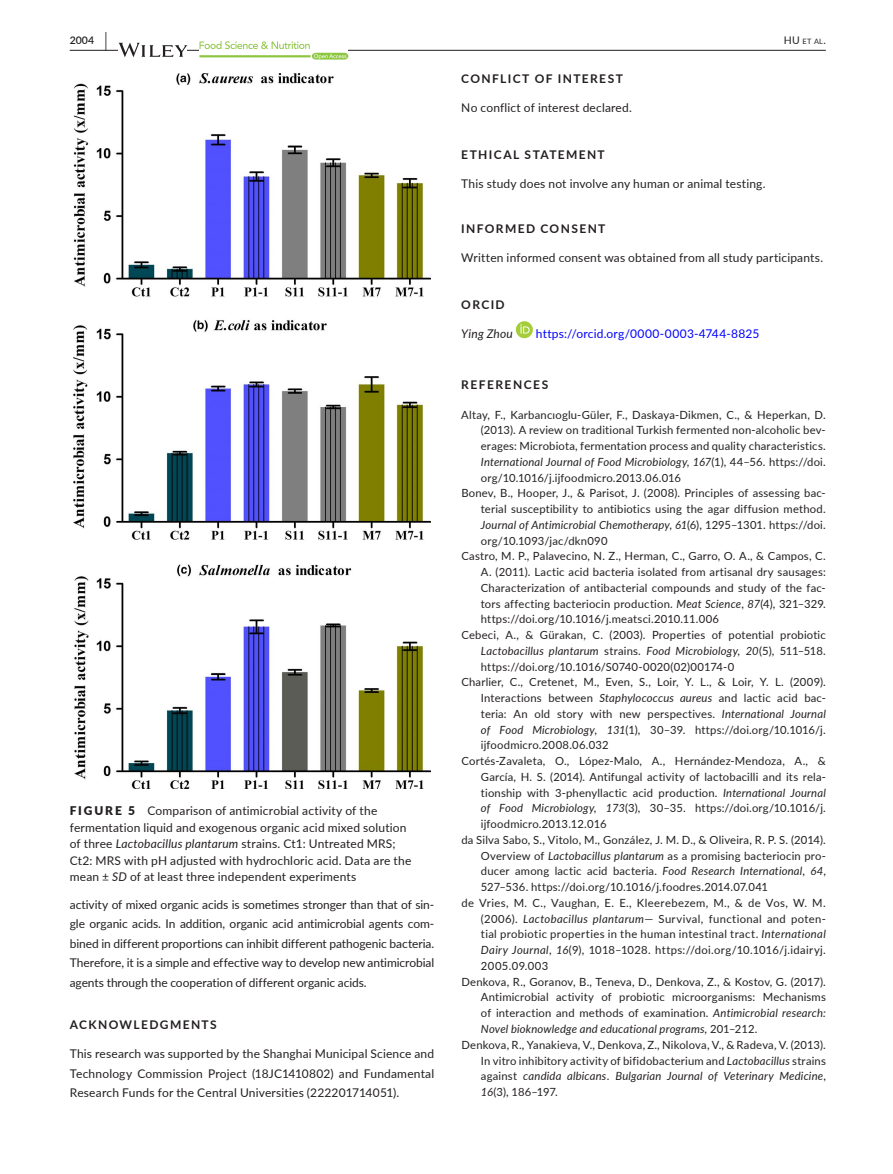
<style>
.page{position:relative;width:893px;height:1174px;background:#fff}
.page>*{position:absolute;margin:0;border:0;box-sizing:border-box;transform-origin:0 0}
.t1{font:12px/19.5px "Lato";letter-spacing:.015em;color:#231f20;text-align:justify}
.t2{font:700 12px "Lato";letter-spacing:.115em;color:#231f20}
.t3{font:12px "Lato";letter-spacing:.015em;color:#00f}
.t4{font:italic 12px "Lato";letter-spacing:.015em;color:#231f20}
.t5{font:11.25px "Lato";letter-spacing:.02em;color:#231f20}
.t6{font:italic 11.25px "Lato";letter-spacing:.015em;color:#231f20}
.t7{font:600 10.5px "Lato";color:#231f20}
.t8{font:7.35px "Lato";color:#231f20}
.s1{font-size:19.5px}
.s2{font-size:10.5px}
.s3{font-weight:900}
.s4{font-style:italic}
.s5{font-style:normal}
</style>
<div class="page">
<hr style="left:70px;top:50px;width:756px;height:1px;background:#231f20">
<svg style="left:119px;top:43px;width:68px;height:14px"></svg>
<svg style="left:199px;top:41px;width:149px;height:19px"></svg>
<div style="left:516px;top:321px;width:17px;height:17px;background:#a5cd39;border-radius:50%"></div>
<svg style="left:520px;top:324px;width:10px;height:9px"></svg>
<img style="left:73px;top:73px;width:358px;height:715px">
<p class="t7" style="left:70px;top:33px;width:39px">2004 <span class="s1">|</span></p>
<p class="t8" style="left:784px;top:36px;width:43px"><span class="s2">HU</span> et al<span class="s2">.</span></p>
<p class="t1" style="left:70px;top:802px;width:343px;line-height:16.5px;text-align:left"><span class="s3">FIGURE 5</span> Comparison of antimicrobial activity of the fermentation liquid and exogenous organic acid mixed solution of three <span class="s4">Lactobacillus plantarum</span> strains. Ct1: Untreated MRS; Ct2: MRS with pH adjusted with hydrochloric acid. Data are the mean ± <span class="s4">SD</span> of at least three independent experiments</p>
<p class="t1" style="left:70px;top:894px;width:366px">activity of mixed organic acids is sometimes stronger than that of sin&shy;gle organic acids. In addition, organic acid antimicrobial agents com&shy;bined in different proportions can inhibit different pathogenic bacteria.<br>Therefore, it is a simple and effective way to develop new antimicrobial agents through the cooperation of different organic acids.</p>
<p class="t2" style="left:70px;top:1015px;width:148px">ACKNOWLEDGMENTS</p>
<p class="t1" style="left:70px;top:1043px;width:366px">This research was supported by the Shanghai Municipal Science and Technology Commission Project (18JC1410802) and Fundamental Research Funds for the Central Universities (222201714051).</p>
<p class="t2" style="left:461px;top:70px;width:163px">CONFLICT OF INTEREST</p>
<p class="t1" style="left:461px;top:98px;width:172px">No conflict of interest declared.</p>
<p class="t2" style="left:461px;top:146px;width:145px">ETHICAL STATEMENT</p>
<p class="t1" style="left:461px;top:173px;width:306px">This study does not involve any human or animal testing.</p>
<p class="t2" style="left:461px;top:220px;width:146px">INFORMED CONSENT</p>
<p class="t1" style="left:461px;top:248px;width:363px">Written informed consent was obtained from all study participants.</p>
<p class="t2" style="left:461px;top:296px;width:45px">ORCID</p>
<p class="t4" style="left:461px;top:325px;width:53px">Ying Zhou</p>
<p class="t3" style="left:536px;top:325px;width:225px">https://orcid.org/0000-0003-4744-8825</p>
<p class="t2" style="left:461px;top:376px;width:88px">REFERENCES</p>
<p class="t5" style="left:461px;top:406px;width:366px">Altay, F., Karbancıoglu‐Güler, F., Daskaya‐Dikmen, C., &amp; Heperkan, D.</p>
<p class="t5" style="left:481px;top:422px;width:346px">(2013). A review on traditional Turkish fermented non‐alcoholic bev-</p>
<p class="t5" style="left:481px;top:438px;width:346px">erages: Microbiota, fermentation process and quality characteristics.</p>
<p class="t6" style="left:481px;top:453px;width:346px">International Journal of Food Microbiology<span class="s5">,</span> 167<span class="s5">(1), 44–56. https://doi.</span></p>
<p class="t5" style="left:481px;top:469px;width:202px">org/10.1016/j.ijfoodmicro.2013.06.016</p>
<p class="t5" style="left:461px;top:485px;width:366px">Bonev, B., Hooper, J., &amp; Parisot, J. (2008). Principles of assessing bac-</p>
<p class="t5" style="left:481px;top:501px;width:346px">terial susceptibility to antibiotics using the agar diffusion method.</p>
<p class="t6" style="left:481px;top:516px;width:346px">Journal of Antimicrobial Chemotherapy<span class="s5">,</span> 61<span class="s5">(6), 1295–1301. https://doi.</span></p>
<p class="t5" style="left:481px;top:532px;width:128px">org/10.1093/jac/dkn090</p>
<p class="t5" style="left:461px;top:548px;width:366px">Castro, M. P., Palavecino, N. Z., Herman, C., Garro, O. A., &amp; Campos, C.</p>
<p class="t5" style="left:481px;top:564px;width:346px">A. (2011). Lactic acid bacteria isolated from artisanal dry sausages:</p>
<p class="t5" style="left:481px;top:579px;width:346px">Characterization of antibacterial compounds and study of the fac-</p>
<p class="t5" style="left:481px;top:595px;width:346px">tors affecting bacteriocin production. <span class="s4">Meat Science</span>, <span class="s4">87</span>(4), 321–329.</p>
<p class="t5" style="left:481px;top:611px;width:240px">https://doi.org/10.1016/j.meatsci.2010.11.006</p>
<p class="t5" style="left:461px;top:627px;width:366px">Cebeci, A., &amp; Gürakan, C. (2003). Properties of potential probiotic</p>
<p class="t6" style="left:481px;top:642px;width:346px">Lactobacillus plantarum <span class="s5">strains.</span> Food Microbiology<span class="s5">,</span> 20<span class="s5">(5), 511–518.</span></p>
<p class="t5" style="left:481px;top:658px;width:255px">https://doi.org/10.1016/S0740-0020(02)00174-0</p>
<p class="t5" style="left:461px;top:674px;width:366px">Charlier, C., Cretenet, M., Even, S., Loir, Y. L., &amp; Loir, Y. L. (2009).</p>
<p class="t5" style="left:481px;top:690px;width:346px">Interactions between <span class="s4">Staphylococcus aureus</span> and lactic acid bac-</p>
<p class="t5" style="left:481px;top:705px;width:346px">teria: An old story with new perspectives. <span class="s4">International Journal</span></p>
<p class="t5" style="left:481px;top:721px;width:346px"><span class="s4">of Food Microbiology</span>, <span class="s4">131</span>(1), 30–39. https://doi.org/10.1016/j.</p>
<p class="t5" style="left:481px;top:737px;width:129px">ijfoodmicro.2008.06.032</p>
<p class="t5" style="left:461px;top:753px;width:366px">Cortés‐Zavaleta, O., López‐Malo, A., Hernández‐Mendoza, A., &amp;</p>
<p class="t5" style="left:481px;top:768px;width:346px">García, H. S. (2014). Antifungal activity of lactobacilli and its rela-</p>
<p class="t5" style="left:481px;top:784px;width:346px">tionship with 3‐phenyllactic acid production. <span class="s4">International Journal</span></p>
<p class="t5" style="left:481px;top:800px;width:346px"><span class="s4">of Food Microbiology</span>, <span class="s4">173</span>(3), 30–35. https://doi.org/10.1016/j.</p>
<p class="t5" style="left:481px;top:816px;width:127px">ijfoodmicro.2013.12.016</p>
<p class="t5" style="left:461px;top:831px;width:366px">da Silva Sabo, S., Vitolo, M., González, J. M. D., &amp; Oliveira, R. P. S. (2014).</p>
<p class="t5" style="left:481px;top:847px;width:346px">Overview of <span class="s4">Lactobacillus plantarum</span> as a promising bacteriocin pro-</p>
<p class="t5" style="left:481px;top:863px;width:346px">ducer among lactic acid bacteria. <span class="s4">Food Research International</span>, <span class="s4">64</span>,</p>
<p class="t5" style="left:481px;top:879px;width:289px">527–536. https://doi.org/10.1016/j.foodres.2014.07.041</p>
<p class="t5" style="left:461px;top:894px;width:366px">de Vries, M. C., Vaughan, E. E., Kleerebezem, M., &amp; de Vos, W. M.</p>
<p class="t5" style="left:481px;top:910px;width:346px">(2006). <span class="s4">Lactobacillus plantarum</span>— Survival, functional and poten-</p>
<p class="t5" style="left:481px;top:926px;width:346px">tial probiotic properties in the human intestinal tract. <span class="s4">International</span></p>
<p class="t5" style="left:481px;top:942px;width:346px"><span class="s4">Dairy Journal</span>, <span class="s4">16</span>(9), 1018–1028. https://doi.org/10.1016/j.idairyj.</p>
<p class="t5" style="left:481px;top:957px;width:69px">2005.09.003</p>
<p class="t5" style="left:461px;top:973px;width:366px">Denkova, R., Goranov, B., Teneva, D., Denkova, Z., &amp; Kostov, G. (2017).</p>
<p class="t5" style="left:481px;top:989px;width:346px">Antimicrobial activity of probiotic microorganisms: Mechanisms</p>
<p class="t5" style="left:481px;top:1005px;width:346px">of interaction and methods of examination. <span class="s4">Antimicrobial research:</span></p>
<p class="t6" style="left:481px;top:1020px;width:278px">Novel bioknowledge and educational programs<span class="s5">, 201–212.</span></p>
<p class="t5" style="left:461px;top:1036px;width:366px">Denkova, R., Yanakieva, V., Denkova, Z., Nikolova, V., &amp; Radeva, V. (2013).</p>
<p class="t5" style="left:481px;top:1052px;width:346px">In vitro inhibitory activity of bifidobacterium and <span class="s4">Lactobacillus</span> strains</p>
<p class="t6" style="left:481px;top:1068px;width:346px"><span class="s5">against</span> candida albicans<span class="s5">.</span> Bulgarian Journal of Veterinary Medicine<span class="s5">,</span></p>
<p class="t5" style="left:481px;top:1083px;width:78px"><span class="s4">16</span>(3), 186–197.</p>
</div>
